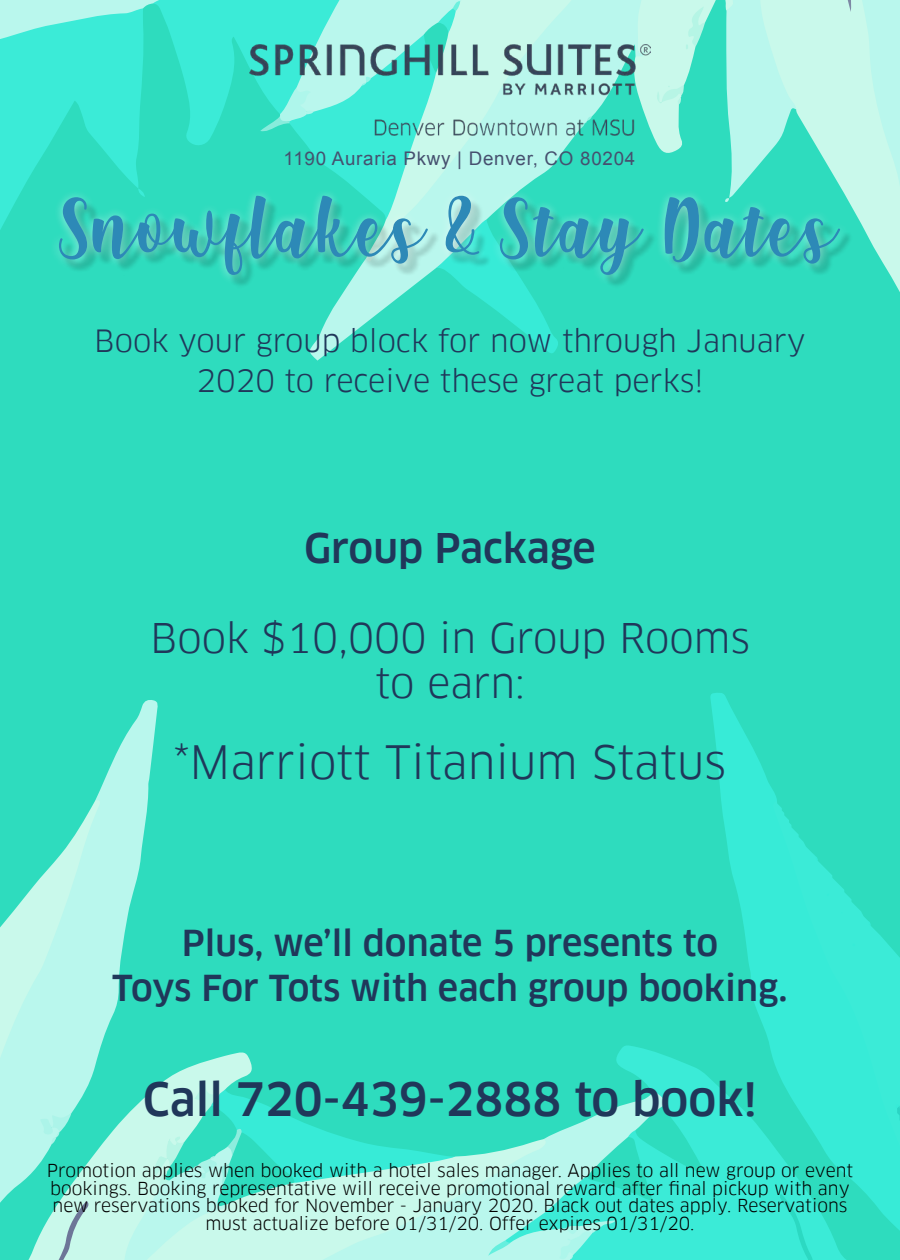
<style>
.page{position:relative;width:900px;height:1260px;background:#2edcbe}
.page>*{position:absolute;margin:0;border:0;box-sizing:border-box;transform-origin:0 0}
.t1{font:75px "Shink";color:#2d89b7}
.t2{font:500 45px "Clan";color:#20375a}
.t3{font:45px "Clan";color:#20375a}
.t4{font:40px/45px "Clan";color:#20375a;text-align:center}
.t5{font:500 40px "Clan OT";color:#20375a}
.t6{font:500 35px/45px "Clan";color:#20375a;text-align:center}
.t7{font:30px/40px "Clan";color:#20375a;text-align:center}
.t8{font:18.75px "Arial";letter-spacing:.04em;color:#46506f}
.t9{font:17.5px/17.5px "Clan";color:#000;text-align:center}
</style>
<div class="page">
<svg style="left:544px;top:1045px;width:166px;height:215px;fill:#3bebd7"></svg>
<svg style="left:710px;top:693px;width:67px;height:567px;fill:#37ebd7"></svg>
<svg style="left:96px;top:700px;width:62px;height:345px"></svg>
<svg style="left:568px;top:0;width:63px;height:145px;background:#a6f2e5"></svg>
<svg style="left:0;top:799px;width:101px;height:252px;fill:#b9f7eb"></svg>
<svg style="left:799px;top:0;width:26px;height:161px;background:#b3f4e4"></svg>
<svg style="left:772px;top:801px;width:128px;height:459px;fill:#37ebd7"></svg>
<svg style="left:456px;top:1139px;width:91px;height:121px;background:#aaf4e7"></svg>
<svg style="left:0;top:1051px;width:252px;height:209px;fill:#b9f7eb"></svg>
<svg style="left:587px;top:1106px;width:118px;height:94px"></svg>
<svg style="left:488px;top:1240px;width:22px;height:16px"></svg>
<svg style="left:557px;top:1220px;width:59px;height:40px;background:#6defdf"></svg>
<svg style="left:631px;top:0;width:168px;height:187px"></svg>
<svg style="left:778px;top:1194px;width:90px;height:66px"></svg>
<svg style="left:825px;top:0;width:75px;height:292px;background:#b3f5e6"></svg>
<svg style="left:777px;top:803px;width:103px;height:132px"></svg>
<svg style="left:895px;top:1103px;width:5px;height:28px"></svg>
<svg style="left:0;top:0;width:568px;height:355px"></svg>
<svg style="left:30px;top:1080px;width:426px;height:180px"></svg>
<div style="left:61px;top:199px;width:792px;height:89px;background:#000;opacity:.15"></div>
<div style="left:50px;top:187px;width:800px;height:98px;background:#fff;opacity:.5"></div>
<img style="left:250px;top:45px;width:400px;height:93px">
<p class="t8" style="left:284px;top:147px;width:353px">1190 Auraria Pkwy | Denver, CO 80204</p>
<h1 class="t1" style="left:57px;top:184px;width:783px">Snowflakes &amp; Stay Dates</h1>
<h3 class="t7" style="left:94px;top:321px;width:713px">Book your group block for now through January<br>2020 to receive these great perks!</h3>
<h3 class="t5" style="left:304px;top:525px;width:293px">Group Package</h3>
<h3 class="t4" style="left:150px;top:616px;width:601px">Book $10,000 in Group Rooms to earn:</h3>
<h2 class="t3" style="left:174px;top:738px;width:554px">*Marriott Titanium Status</h2>
<h3 class="t6" style="left:112px;top:920px;width:677px">Plus, we’ll donate 5 presents to<br>Toys For Tots with each group booking.</h3>
<h2 class="t2" style="left:143px;top:1074px;width:616px">Call 720-439-2888 to book!</h2>
<p class="t9" style="left:47px;top:1162px;width:808px">Promotion applies when booked with a hotel sales manager. Applies to all new group or event bookings. Booking representative will receive promotional reward after final pickup with any new reservations booked for November - January 2020. Black out dates apply. Reservations must actualize before 01/31/20. Offer expires 01/31/20.</p>
</div>
